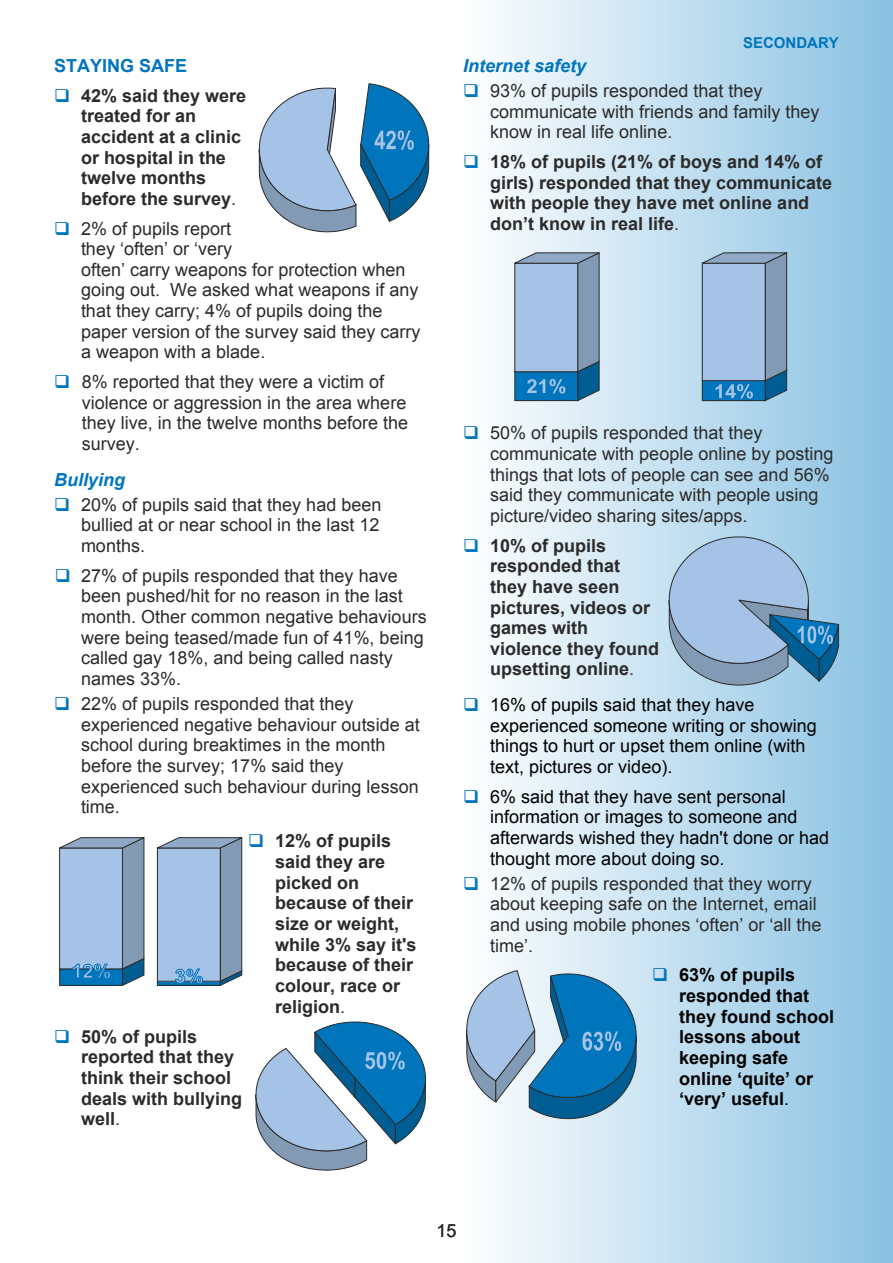
<style>
.page{position:relative;width:893px;height:1263px;background:#fff}
.page>*{position:absolute;margin:0;border:0;box-sizing:border-box;transform-origin:0 0}
.t1{font:18px/20.7px "Arial";color:#2c2b2a}
.t2{font:700 18px/20.7px "Arial";color:#2c2b2a}
.t3{font:18px/20.7px "Arial";color:#000}
.t4{font:700 18px/20.7px "Arial";color:#000}
.t5{font:italic 700 18px "Arial";color:#0075bc}
.t6{font:700 18px "Arial";color:#0075bc}
.t7{font:700 15px "Arial";color:#0075bc}
.s1{color:#0075bc}
.s2{font-weight:400}
</style>
<div class="page">
<svg style="left:259px;top:83px;width:170px;height:150px"></svg>
<svg style="left:255px;top:1021px;width:171px;height:150px"></svg>
<svg style="left:668px;top:536px;width:171px;height:150px"></svg>
<svg style="left:466px;top:970px;width:171px;height:149px"></svg>
<svg style="left:156px;top:837px;width:87px;height:149px"></svg>
<svg style="left:59px;top:837px;width:86px;height:149px"></svg>
<svg style="left:512px;top:252px;width:90px;height:149px"></svg>
<svg style="left:699px;top:252px;width:91px;height:149px"></svg>
<p class="t6" style="left:54px;top:59px;width:135px">STAYING SAFE</p>
<p class="t2" style="left:81px;top:87px;width:167px;text-indent:-27px"><span class="s1">❑</span> 42% said they were treated for an accident at a clinic or hospital in the twelve months before the survey<span class="s2">.</span></p>
<p class="t1" style="left:81px;top:219px;width:341px;text-indent:-27px"><span class="s1">❑</span> 2% of pupils report<br>they ‘often’ or ‘very<br>often’ carry weapons for protection when going out. We asked what weapons if any that they carry; 4% of pupils doing the paper version of the survey said they carry a weapon with a blade.</p>
<p class="t1" style="left:82px;top:373px;width:328px;text-indent:-28px"><span class="s1">❑</span> 8% reported that they were a victim of violence or aggression in the area where they live, in the twelve months before the survey.</p>
<p class="t5" style="left:54px;top:472px;width:72px">Bullying</p>
<p class="t1" style="left:81px;top:496px;width:302px;text-align:justify;text-indent:-27px"><span class="s1">❑</span> 20% of pupils said that they had been bullied at or near school in the last 12 months.</p>
<p class="t1" style="left:81px;top:567px;width:347px;text-indent:-26px"><span class="s1">❑</span> 27% of pupils responded that they have been pushed/hit for no reason in the last month. Other common negative behaviours were being teased/made fun of 41%, being called gay 18%, and being called nasty names 33%.</p>
<p class="t1" style="left:81px;top:695px;width:340px;text-indent:-27px"><span class="s1">❑</span> 22% of pupils responded that they experienced negative behaviour outside at school during breaktimes in the month before the survey; 17% said they experienced such behaviour during lesson time.</p>
<p class="t2" style="left:81px;top:1027px;width:163px;text-indent:-27px"><span class="s1">❑</span> 50% of pupils reported that they think their school deals with bullying well<span class="s2">.</span></p>
<p class="t2" style="left:275px;top:832px;width:143px;text-indent:-27px"><span class="s1">❑</span> 12% of pupils said they are picked on because of their size or weight, while 3% say it's because of their colour, race or religion<span class="s2">.</span></p>
<p class="t7" style="left:743px;top:37px;width:97px">SECONDARY</p>
<p class="t5" style="left:463px;top:59px;width:125px">Internet safety</p>
<p class="t1" style="left:490px;top:82px;width:331px;text-indent:-27px"><span class="s1">❑</span> 93% of pupils responded that they communicate with friends and family they know in real life online.</p>
<p class="t2" style="left:490px;top:153px;width:344px;text-indent:-27px"><span class="s1">❑</span> 18% of pupils (21% of boys and 14% of girls) responded that they communicate with people they have met online and don’t know in real life<span class="s2">.</span></p>
<p class="t1" style="left:490px;top:424px;width:345px;text-indent:-27px"><span class="s1">❑</span> 50% of pupils responded that they communicate with people online by posting things that lots of people can see and 56% said they communicate with people using picture/video sharing sites/apps.</p>
<p class="t2" style="left:490px;top:537px;width:171px;text-indent:-27px"><span class="s1">❑</span> 10% of pupils responded that they have seen pictures, videos or games with violence they found upsetting online<span class="s2">.</span></p>
<p class="t3" style="left:490px;top:696px;width:328px;text-indent:-27px"><span class="s1">❑</span> 16% of pupils said that they have experienced someone writing or showing things to hurt or upset them online (with text, pictures or video).</p>
<p class="t3" style="left:490px;top:788px;width:341px;text-indent:-27px"><span class="s1">❑</span> 6% said that they have sent personal information or images to someone and afterwards wished they hadn't done or had thought more about doing so.</p>
<p class="t1" style="left:490px;top:875px;width:333px;text-indent:-27px"><span class="s1">❑</span> 12% of pupils responded that they worry about keeping safe on the Internet, email and using mobile phones ‘often’ or ‘all the time’.</p>
<p class="t4" style="left:679px;top:966px;width:157px;text-indent:-27px"><span class="s1">❑</span> 63% of pupils responded that they found school lessons about keeping safe online ‘quite’ or ‘very’ useful<span class="s2">.</span></p>
<p class="t1" style="left:436px;top:1222px;width:22px">15</p>
</div>
